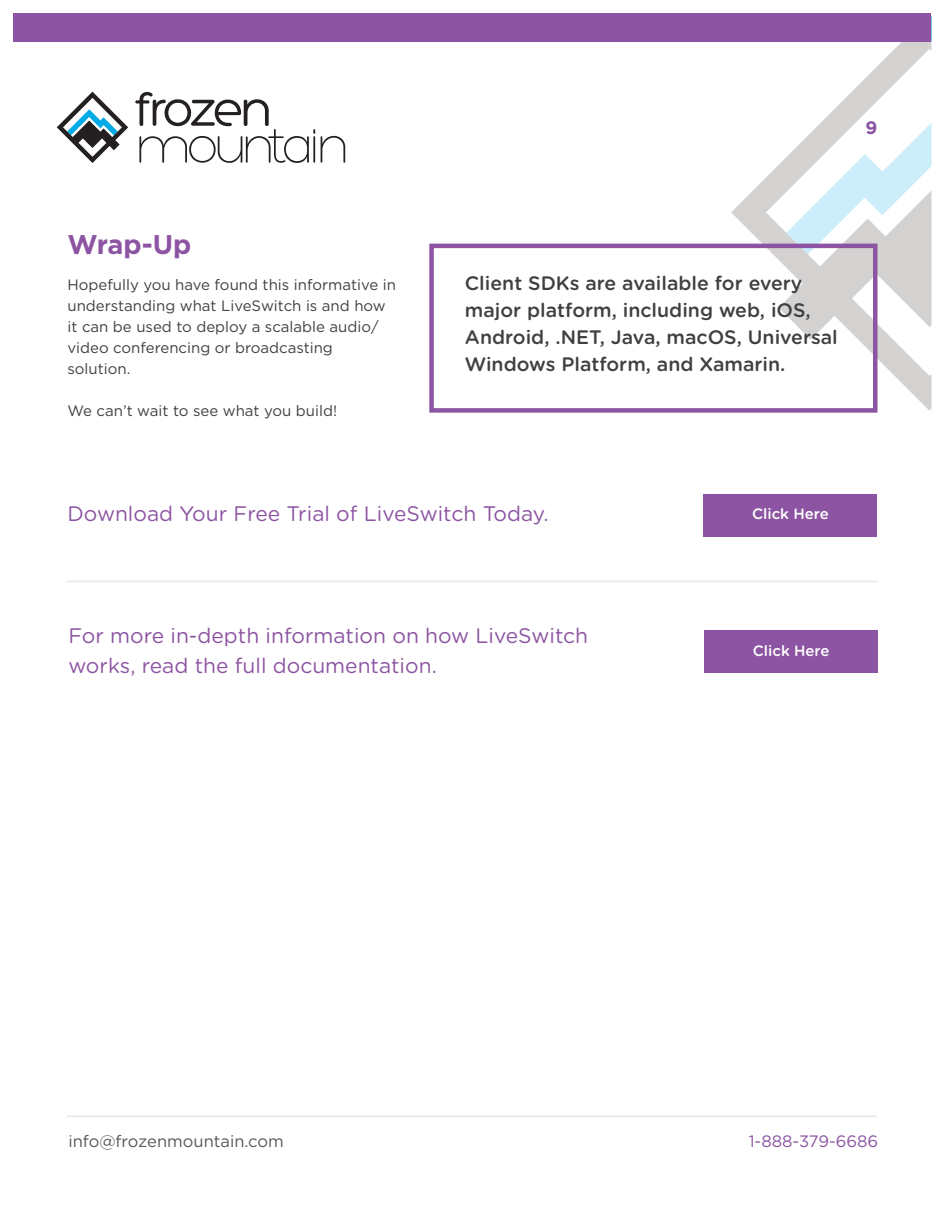
<style>
.page{position:relative;width:945px;height:1215px;background:#fff}
.page>*{position:absolute;margin:0;border:0;box-sizing:border-box;transform-origin:0 0}
.t1{font:700 27px "Gotham HTF";letter-spacing:-.015em;color:#8c54a2}
.Sub-Title{font:21px "Gotham Rounded";color:#8c54a2}
.Sub-Heading{font:500 19.5px/27px "Gotham Rounded";color:#404041}
.t2{font:700 18px "Gotham HTF";color:#8c54a2}
.t3{font:16.5px "Gotham HTF";color:#57585a}
.t4{font:16.5px "Gotham HTF";color:#8c54a2}
.Body_Copy{font:15px/21px "Gotham HTF";color:#404041}
.Sub-Heading-2{font:500 15px "Gotham Rounded";color:#fff}
</style>
<div class="page">
<svg style="left:731px;top:42px;width:201px;height:369px"></svg>
<div style="left:14px;top:14px;width:918px;height:28px;background:#8c54a2"></div>
<svg style="left:786px;top:123px;width:145px;height:131px"></svg>
<svg style="left:321px;top:135px;width:24px;height:28px"></svg>
<svg style="left:135px;top:92px;width:180px;height:71px"></svg>
<svg style="left:57px;top:92px;width:71px;height:71px"></svg>
<hr style="left:67px;top:1116px;width:810px;height:1px;background:#e6e7e8">
<div style="left:704px;top:494px;width:173px;height:42px;background:#8c54a2"></div>
<div style="left:704px;top:630px;width:174px;height:43px;background:#8c54a2"></div>
<div style="left:429px;top:244px;width:449px;height:169px;border:4px solid #8c54a2"></div>
<hr style="left:67px;top:581px;width:811px;height:1px;background:#e6e7e8">
<p class="t2" style="left:866px;top:117px;width:13px">9</p>
<p class="t1" style="left:68px;top:229px;width:125px">Wrap-Up</p>
<p class="Body_Copy" style="left:68px;top:274px;width:330px">Hopefully you have found this informative in understanding what LiveSwitch is and how it can be used to deploy a scalable audio/ video conferencing or broadcasting</p>
<p class="Body_Copy" style="left:68px;top:358px;width:64px">solution.</p>
<p class="Body_Copy" style="left:68px;top:400px;width:271px">We can’t wait to see what you build!</p>
<p class="Sub-Heading" style="left:465px;top:269px;width:374px">Client SDKs are available for every major platform, including web, iOS, Android, .NET, Java, macOS, Universal Windows Platform, and Xamarin.</p>
<p class="Sub-Title" style="left:68px;top:499px;width:483px">Download Your Free Trial of LiveSwitch Today.</p>
<p class="Sub-Heading-2" style="left:752px;top:503px;width:78px">Click Here</p>
<p class="Sub-Title" style="left:68px;top:621px;width:521px">For more in-depth information on how LiveSwitch</p>
<p class="Sub-Title" style="left:68px;top:651px;width:370px">works, read the full documentation.</p>
<p class="Sub-Heading-2" style="left:753px;top:640px;width:78px">Click Here</p>
<p class="t3" style="left:68px;top:1132px;width:217px">info@frozenmountain.com</p>
<p class="t4" style="left:749px;top:1132px;width:131px">1-888-379-6686</p>
</div>
